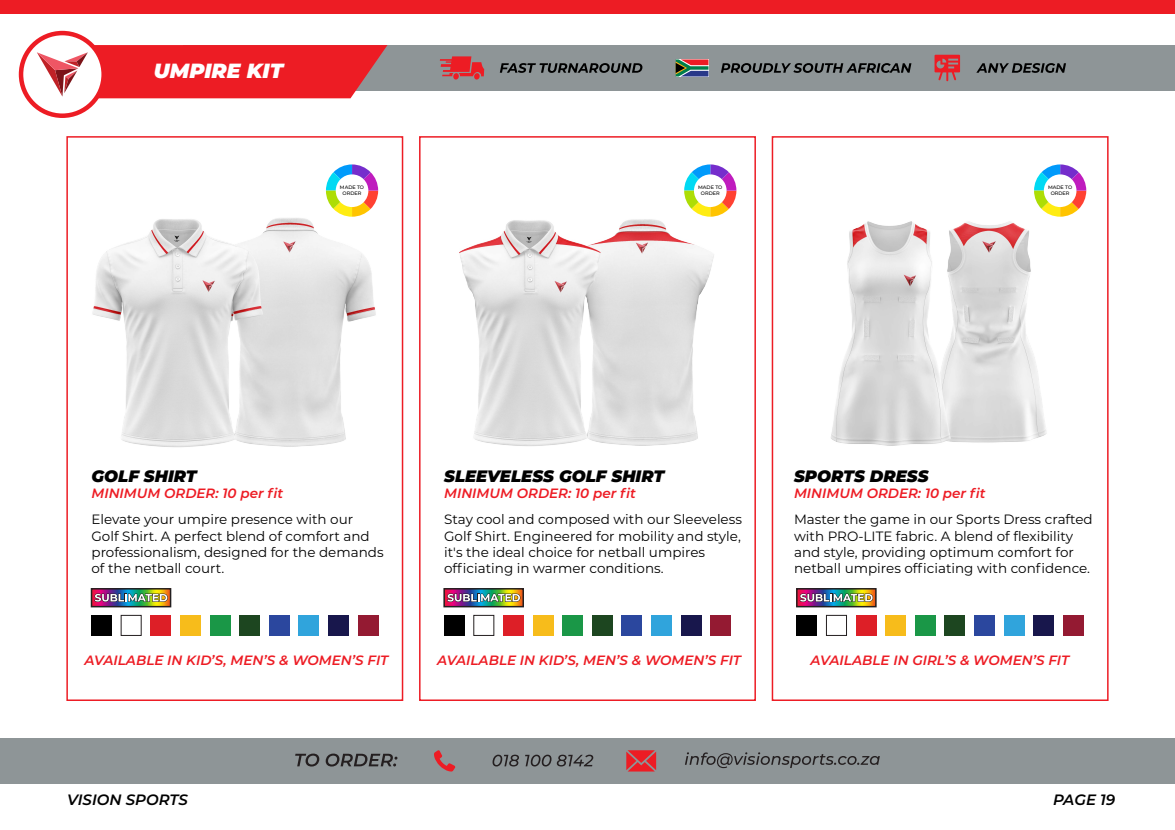
<style>
.page{position:relative;width:1175px;height:830px;background:#fff}
.page>*{position:absolute;margin:0;border:0;box-sizing:border-box;transform-origin:0 0}
.t1{font:italic 900 20.55px "Montserrat";color:#fff}
.t2{font:italic 900 16.5px "Montserrat";color:#000}
.t3{font:italic 600 15px "Montserrat";color:#000}
.t4{font:13.5px/16.2px "Montserrat";color:#000}
.t5{font:italic 600 13.5px "Montserrat";color:#ed1c24}
.t6{font:500 4.95px/6px "Montserrat";color:#000;text-align:center}
</style>
<div class="page">
<img style="left:831px;top:221px;width:216px;height:225px">
<div style="left:0;top:0;width:1174px;height:14px;background:#ed1c24"></div>
<div style="left:183px;top:45px;width:991px;height:46px;background:#8e9597"></div>
<svg style="left:21px;top:33px;width:83px;height:83px"></svg>
<div style="left:19px;top:31px;width:87px;height:87px;border:4px solid #ed1c24;border-radius:50%"></div>
<svg style="left:37px;top:45px;width:350px;height:53px"></svg>
<div style="left:66px;top:136px;width:337px;height:565px;border:2px solid #ed1c24"></div>
<div style="left:419px;top:136px;width:337px;height:565px;border:2px solid #ed1c24"></div>
<div style="left:771px;top:136px;width:337px;height:565px;border:2px solid #ed1c24"></div>
<div style="left:91px;top:615px;width:21px;height:20px;background:#000"></div>
<div style="left:151px;top:615px;width:20px;height:20px;background:#dd1f27"></div>
<div style="left:180px;top:615px;width:20px;height:20px;background:#f7bc1b"></div>
<div style="left:210px;top:615px;width:20px;height:20px;background:#1a9747"></div>
<div style="left:240px;top:615px;width:20px;height:20px;background:#1d4620"></div>
<div style="left:269px;top:615px;width:20px;height:20px;background:#2b479e"></div>
<div style="left:299px;top:615px;width:20px;height:20px;background:#30a4dc"></div>
<div style="left:358px;top:615px;width:20px;height:20px;background:#941a32"></div>
<div style="left:328px;top:615px;width:20px;height:20px;background:#18174c"></div>
<svg style="left:94px;top:591px;width:74px;height:13px"></svg>
<div style="left:91px;top:588px;width:80px;height:19px;border:2px solid #231f20"></div>
<svg style="left:94px;top:593px;width:74px;height:9px"></svg>
<svg style="left:684px;top:164px;width:52px;height:51px"></svg>
<svg style="left:1034px;top:164px;width:52px;height:53px"></svg>
<svg style="left:326px;top:164px;width:52px;height:50px"></svg>
<svg style="left:500px;top:63px;width:142px;height:10px"></svg>
<svg style="left:721px;top:63px;width:190px;height:10px"></svg>
<svg style="left:976px;top:63px;width:90px;height:10px"></svg>
<div style="left:453px;top:73px;width:6px;height:7px;background:#ed1c24;border-radius:3px"></div>
<div style="left:474px;top:73px;width:6px;height:7px;background:#ed1c24;border-radius:3px"></div>
<svg style="left:440px;top:56px;width:44px;height:20px"></svg>
<svg style="left:675px;top:59px;width:33px;height:17px"></svg>
<svg style="left:934px;top:55px;width:26px;height:26px"></svg>
<div style="left:0;top:738px;width:1174px;height:45px;background:#8e9597"></div>
<svg style="left:295px;top:753px;width:24px;height:13px"></svg>
<svg style="left:326px;top:753px;width:71px;height:13px"></svg>
<svg style="left:685px;top:752px;width:194px;height:16px"></svg>
<svg style="left:492px;top:754px;width:27px;height:12px"></svg>
<svg style="left:525px;top:754px;width:26px;height:12px"></svg>
<svg style="left:557px;top:754px;width:36px;height:12px"></svg>
<svg style="left:434px;top:750px;width:21px;height:21px"></svg>
<svg style="left:626px;top:750px;width:30px;height:21px"></svg>
<div style="left:444px;top:615px;width:20px;height:20px;background:#000"></div>
<div style="left:503px;top:615px;width:20px;height:20px;background:#dd1f27"></div>
<div style="left:533px;top:615px;width:20px;height:20px;background:#f7bc1b"></div>
<div style="left:562px;top:615px;width:20px;height:20px;background:#1a9747"></div>
<div style="left:592px;top:615px;width:20px;height:20px;background:#1d4620"></div>
<div style="left:622px;top:615px;width:20px;height:20px;background:#2b479e"></div>
<div style="left:651px;top:615px;width:20px;height:20px;background:#30a4dc"></div>
<div style="left:710px;top:615px;width:21px;height:20px;background:#941a32"></div>
<div style="left:681px;top:615px;width:20px;height:20px;background:#18174c"></div>
<svg style="left:446px;top:591px;width:75px;height:13px"></svg>
<div style="left:443px;top:588px;width:81px;height:19px;border:2px solid #231f20"></div>
<svg style="left:447px;top:593px;width:73px;height:9px"></svg>
<div style="left:796px;top:615px;width:21px;height:20px;background:#000"></div>
<div style="left:826px;top:615px;width:20px;height:20px;background:#fff;border:1px solid #241f20"></div>
<div style="left:856px;top:615px;width:20px;height:20px;background:#dd1f27"></div>
<div style="left:885px;top:615px;width:20px;height:20px;background:#f7bc1b"></div>
<div style="left:915px;top:615px;width:20px;height:20px;background:#1a9747"></div>
<div style="left:945px;top:615px;width:20px;height:20px;background:#1d4620"></div>
<div style="left:974px;top:615px;width:20px;height:20px;background:#2b479e"></div>
<div style="left:1004px;top:615px;width:20px;height:20px;background:#30a4dc"></div>
<div style="left:1063px;top:615px;width:20px;height:20px;background:#941a32"></div>
<div style="left:1033px;top:615px;width:20px;height:20px;background:#18174c"></div>
<svg style="left:799px;top:591px;width:74px;height:13px"></svg>
<div style="left:796px;top:588px;width:80px;height:19px;border:2px solid #231f20"></div>
<svg style="left:799px;top:593px;width:74px;height:9px"></svg>
<img style="left:92px;top:214px;width:284px;height:233px">
<img style="left:459px;top:214px;width:260px;height:232px">
<h1 class="t1" style="left:154px;top:55px;width:131px">UMPIRE KIT</h1>
<p class="t6" style="left:340px;top:184px;width:26px">MADE TO<br>ORDER</p>
<p class="t6" style="left:698px;top:184px;width:26px">MADE TO<br>ORDER</p>
<p class="t6" style="left:1048px;top:184px;width:26px">MADE TO<br>ORDER</p>
<p class="t2" style="left:91px;top:463px;width:107px">GOLF SHIRT</p>
<p class="t2" style="left:444px;top:463px;width:222px">SLEEVELESS GOLF SHIRT</p>
<p class="t2" style="left:794px;top:463px;width:136px">SPORTS DRESS</p>
<p class="t5" style="left:91px;top:483px;width:193px">MINIMUM ORDER: 10 per fit</p>
<p class="t5" style="left:444px;top:483px;width:193px">MINIMUM ORDER: 10 per fit</p>
<p class="t5" style="left:794px;top:483px;width:193px">MINIMUM ORDER: 10 per fit</p>
<p class="t4" style="left:91px;top:511px;width:293px">Elevate your umpire presence with our Golf Shirt. A perfect blend of comfort and professionalism, designed for the demands of the netball court.</p>
<p class="t4" style="left:444px;top:511px;width:299px">Stay cool and composed with our Sleeveless Golf Shirt. Engineered for mobility and style, it's the ideal choice for netball umpires officiating in warmer conditions.</p>
<p class="t4" style="left:794px;top:511px;width:300px">Master the game in our Sports Dress crafted with PRO-LITE fabric. A blend of flexibility and style, providing optimum comfort for netball umpires officiating with confidence.</p>
<p class="t5" style="left:84px;top:650px;width:305px">AVAILABLE IN KID’S, MEN’S &amp; WOMEN’S FIT</p>
<p class="t5" style="left:437px;top:650px;width:305px">AVAILABLE IN KID’S, MEN’S &amp; WOMEN’S FIT</p>
<p class="t3" style="left:67px;top:789px;width:122px">VISION SPORTS</p>
<p class="t5" style="left:810px;top:650px;width:260px">AVAILABLE IN GIRL’S &amp; WOMEN’S FIT</p>
<p class="t3" style="left:1053px;top:789px;width:64px">PAGE 19</p>
</div>
